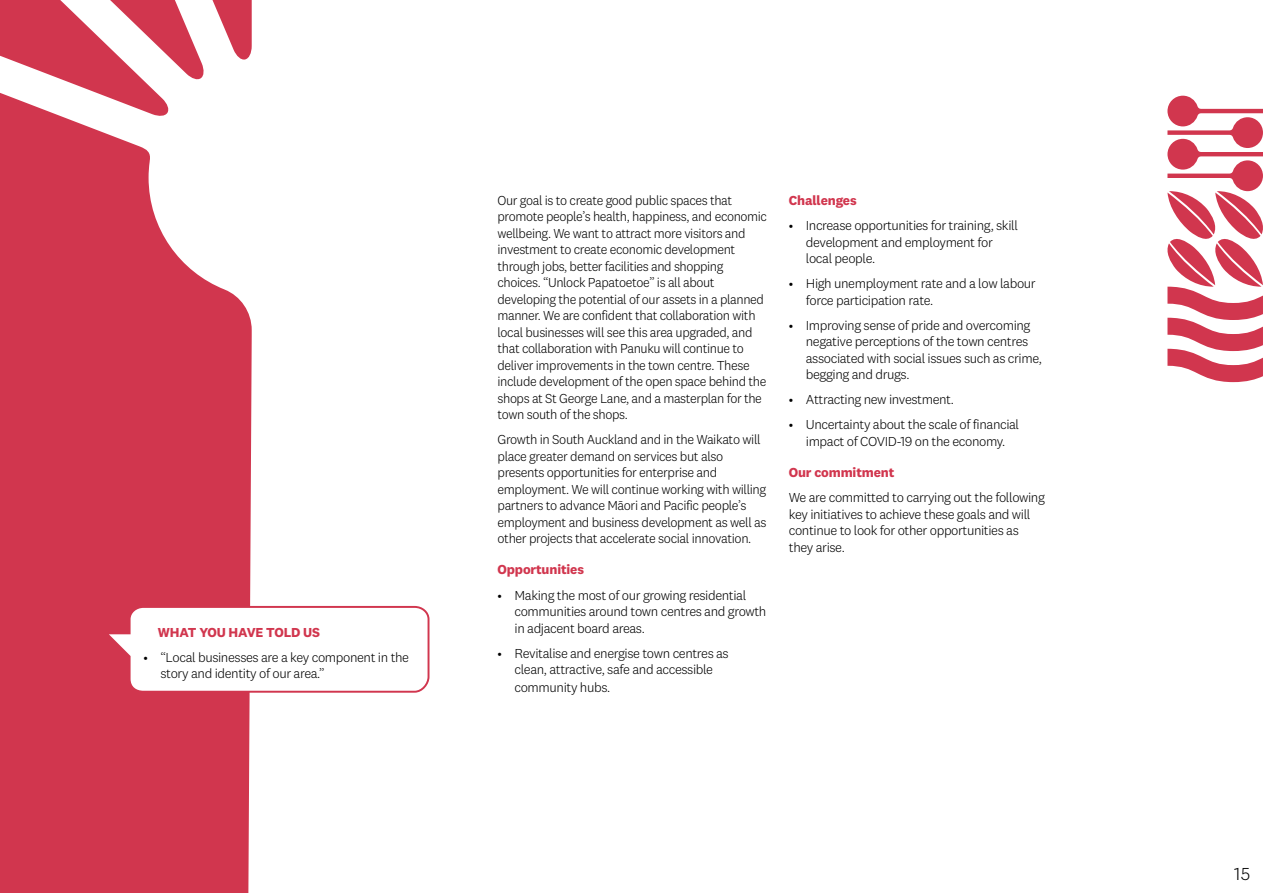
<style>
.page{position:relative;width:1263px;height:893px;background:#fff}
.page>*{position:absolute;margin:0;border:0;box-sizing:border-box;transform-origin:0 0}
.t1{font:300 18px "National 2";color:#000}
.Body{font:300 13.5px/16.5px "National 2";letter-spacing:-.03em;color:#000}
.Body_Bullets{font:300 13.5px/16.5px "National 2";letter-spacing:-.03em;color:#000}
.H3{font:700 13.5px "National 2";letter-spacing:-.01em;color:#d1364e}
.H4_-_Caps{font:700 13.5px "National 2";letter-spacing:-.01em;color:#d1364e}
</style>
<div class="page">
<svg style="left:0;top:0;width:252px;height:893px;fill:#d1364e"></svg>
<svg style="left:1167px;top:96px;width:96px;height:286px"></svg>
<svg style="left:102px;top:605px;width:328px;height:89px"></svg>
<p class="H4_-_Caps" style="left:158px;top:624px;width:164px">WHAT YOU HAVE TOLD US</p>
<p class="Body_Bullets" style="left:161px;top:649px;width:250px;text-indent:-17px">• “Local businesses are a key component in the story and identity of our area.”</p>
<p class="Body" style="left:497px;top:192px;width:271px">Our goal is to create good public spaces that promote people’s health, happiness, and economic wellbeing. We want to attract more visitors and investment to create economic development through jobs, better facilities and shopping choices. “Unlock Papatoetoe” is all about developing the potential of our assets in a planned manner. We are confident that collaboration with local businesses will see this area upgraded, and that collaboration with Panuku will continue to deliver improvements in the town centre. These include development of the open space behind the shops at St George Lane, and a masterplan for the town south of the shops.</p>
<p class="Body" style="left:497px;top:431px;width:270px">Growth in South Auckland and in the Waikato will place greater demand on services but also presents opportunities for enterprise and employment. We will continue working with willing partners to advance Māori and Pacific people’s employment and business development as well as other projects that accelerate social innovation.</p>
<p class="H3" style="left:497px;top:561px;width:88px">Opportunities</p>
<p class="Body_Bullets" style="left:514px;top:587px;width:253px;text-indent:-17px">• Making the most of our growing residential communities around town centres and growth in adjacent board areas.</p>
<p class="Body_Bullets" style="left:497px;top:645px;width:233px;text-align:center">• Revitalise and energise town centres as clean, attractive, safe and accessible</p>
<p class="Body_Bullets" style="left:514px;top:679px;width:97px">community hubs.</p>
<p class="H3" style="left:789px;top:192px;width:69px">Challenges</p>
<p class="Body_Bullets" style="left:806px;top:217px;width:214px;text-indent:-17px">• Increase opportunities for training, skill development and employment for local people.</p>
<p class="Body_Bullets" style="left:806px;top:275px;width:231px;text-indent:-17px">• High unemployment rate and a low labour force participation rate.</p>
<p class="Body_Bullets" style="left:806px;top:317px;width:238px;text-indent:-17px">• Improving sense of pride and overcoming negative perceptions of the town centres associated with social issues such as crime, begging and drugs.</p>
<p class="Body_Bullets" style="left:789px;top:391px;width:167px">• Attracting new investment.</p>
<p class="Body_Bullets" style="left:789px;top:416px;width:232px;text-align:center">• Uncertainty about the scale of financial impact of COVID-19 on the economy.</p>
<p class="H3" style="left:789px;top:464px;width:107px">Our commitment</p>
<p class="Body" style="left:789px;top:489px;width:258px">We are committed to carrying out the following key initiatives to achieve these goals and will continue to look for other opportunities as they arise.</p>
<h1 class="t1" style="left:1234px;top:864px;width:17px">15</h1>
</div>
